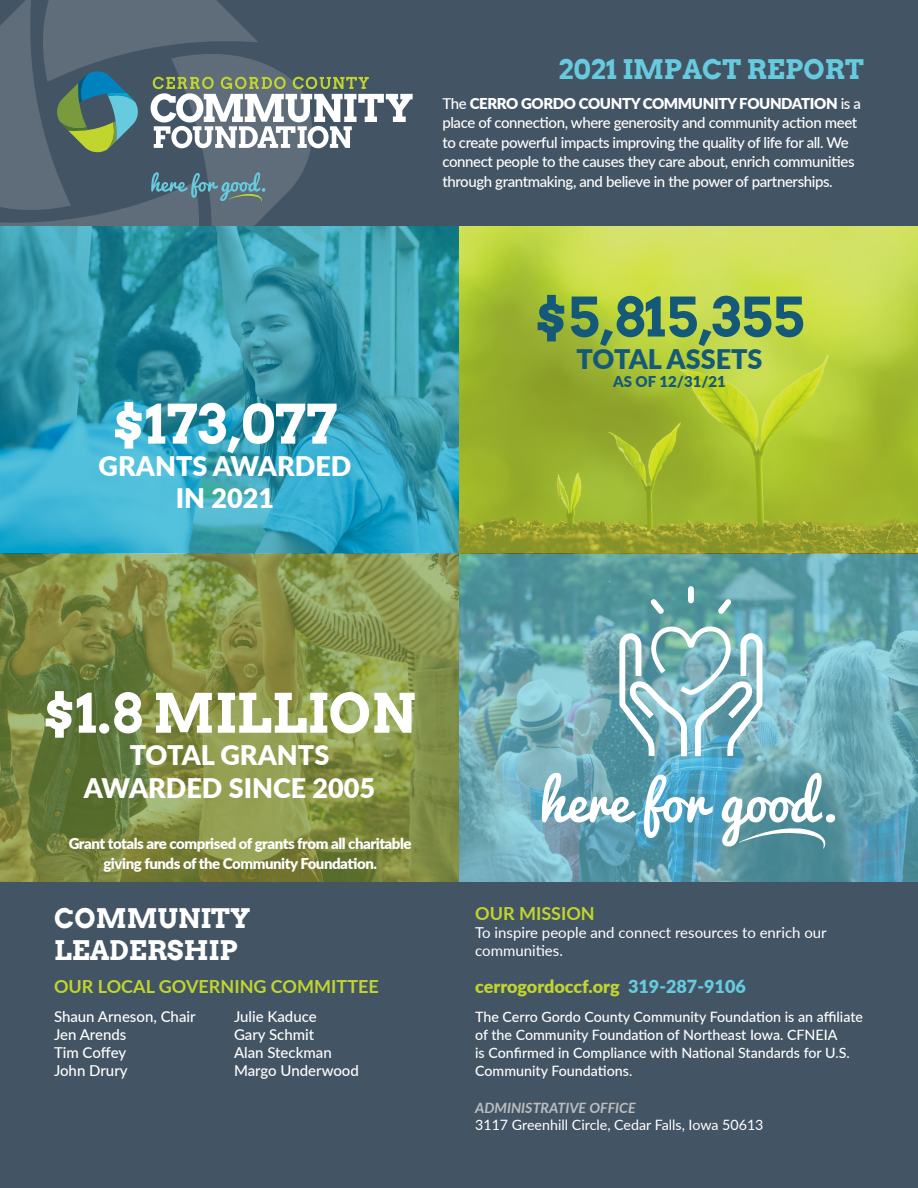
<style>
.page{position:relative;width:918px;height:1188px;background:#435464}
.page>*{position:absolute;margin:0;border:0;box-sizing:border-box;transform-origin:0 0}
.t1{font:700 54px "Arvo";color:#fff}
.t2{font:700 54px "Arvo";color:#145978}
.t3{font:900 27px "Lato";color:#fff}
.t4{font:700 27px/31.5px "Arvo";color:#fff}
.Headline_Caps_-_Arvo{font:700 27px "Arvo";color:#67cbdf}
.t5{font:900 27px "Lato";color:#145978}
.t6{font:700 18px "Lato";color:#c1d52f}
.t7{font:900 18px "Lato";color:#c1d52f}
.Subhead_CAPS_-_Arvo{font:500 15px/19.5px "Lato";letter-spacing:-.025em;color:#fff}
.Subhead_CAPS_-_Arvo-2{font:900 15px/19.5px "Lato";letter-spacing:-.03em;color:#fff;text-align:center}
.Subhead_CAPS_-_Arvo-3{font:500 15px "Lato";color:#fff}
.t8{font:15px/18px "Lato";color:#fff}
.t9{font:900 15px "Lato";color:#145978}
.t10{font:500 14.25px/18px "Lato";color:#fff}
.t11{font:14.25px "Lato";color:#fff}
.t12{font:italic 700 14.25px "Lato";color:#bcbdc0}
.s1{font-weight:900}
.s2{color:#67cbdf}
</style>
<div class="page">
<svg style="left:0;top:0;width:413px;height:227px"></svg>
<img style="left:459px;top:227px;width:459px;height:327px">
<svg style="left:0;top:227px;width:459px;height:327px;background:#359eb4"></svg>
<svg style="left:0;top:554px;width:459px;height:327px;background:#808d45"></svg>
<svg style="left:459px;top:554px;width:459px;height:327px;background:#67a6b1"></svg>
<svg style="left:542px;top:773px;width:94px;height:49px;background:#98bfc8"></svg>
<svg style="left:644px;top:775px;width:69px;height:63px;background:#82bcd3"></svg>
<svg style="left:721px;top:773px;width:114px;height:76px;background:#82afb8"></svg>
<svg style="left:619px;top:586px;width:143px;height:170px;background:#85b7bf"></svg>
<p class="t1" style="left:112px;top:390px;width:227px">$173,077</p>
<p class="t3" style="left:99px;top:446px;width:254px">GRANTS AWARDED</p>
<p class="t3" style="left:176px;top:478px;width:100px">IN 2021</p>
<p class="Headline_Caps_-_Arvo" style="left:558px;top:52px;width:307px">2021 IMPACT REPORT</p>
<p class="Subhead_CAPS_-_Arvo" style="left:442px;top:93px;width:420px">The <span class="s1">CERRO GORDO COUNTY COMMUNITY FOUNDATION</span> is a place of connection, where generosity and community action meet to create powerful impacts improving the quality of life for all. We connect people to the causes they care about, enrich communities through grantmaking, and believe in the power of partnerships.</p>
<p class="t2" style="left:535px;top:283px;width:271px">$5,815,355</p>
<p class="t5" style="left:577px;top:339px;width:187px">TOTAL ASSETS</p>
<p class="t9" style="left:613px;top:370px;width:114px">AS OF 12/31/21</p>
<p class="t1" style="left:43px;top:679px;width:375px">$1.8 MILLION</p>
<p class="t3" style="left:130px;top:735px;width:201px">TOTAL GRANTS</p>
<p class="t3" style="left:84px;top:767px;width:293px">AWARDED SINCE 2005</p>
<p class="Subhead_CAPS_-_Arvo-2" style="left:69px;top:833px;width:344px">Grant totals are comprised of grants from all charitable giving funds of the Community Foundation.</p>
<p class="t4" style="left:54px;top:902px;width:198px">COMMUNITY<br>LEADERSHIP</p>
<p class="t6" style="left:54px;top:973px;width:326px">OUR LOCAL GOVERNING COMMITTEE</p>
<p class="Subhead_CAPS_-_Arvo-3" style="left:54px;top:1006px;width:143px">Shaun Arneson, Chair</p>
<p class="Subhead_CAPS_-_Arvo-3" style="left:54px;top:1024px;width:74px">Jen Arends</p>
<p class="Subhead_CAPS_-_Arvo" style="left:54px;top:1043px;width:74px">Tim Coffey</p>
<p class="Subhead_CAPS_-_Arvo-3" style="left:54px;top:1060px;width:75px">John Drury</p>
<p class="Subhead_CAPS_-_Arvo-3" style="left:234px;top:1006px;width:84px">Julie Kaduce</p>
<p class="Subhead_CAPS_-_Arvo-3" style="left:234px;top:1024px;width:82px">Gary Schmit</p>
<p class="Subhead_CAPS_-_Arvo-3" style="left:234px;top:1042px;width:99px">Alan Steckman</p>
<p class="Subhead_CAPS_-_Arvo-3" style="left:234px;top:1060px;width:126px">Margo Underwood</p>
<p class="t6" style="left:475px;top:900px;width:121px">OUR MISSION</p>
<p class="t8" style="left:475px;top:923px;width:353px">To inspire people and connect resources to enrich our communities.</p>
<p class="t7" style="left:475px;top:973px;width:272px">cerrogordoccf.org <span class="s2">319-287-9106</span></p>
<p class="t10" style="left:475px;top:1007px;width:389px">The Cerro Gordo County Community Foundation is an affiliate of the Community Foundation of Northeast Iowa. CFNEIA<br>is Confirmed in Compliance with National Standards for U.S.<br>Community Foundations.</p>
<p class="t12" style="left:475px;top:1097px;width:162px">ADMINISTRATIVE OFFICE</p>
<p class="t11" style="left:475px;top:1114px;width:290px">3117 Greenhill Circle, Cedar Falls, Iowa 50613</p>
</div>
